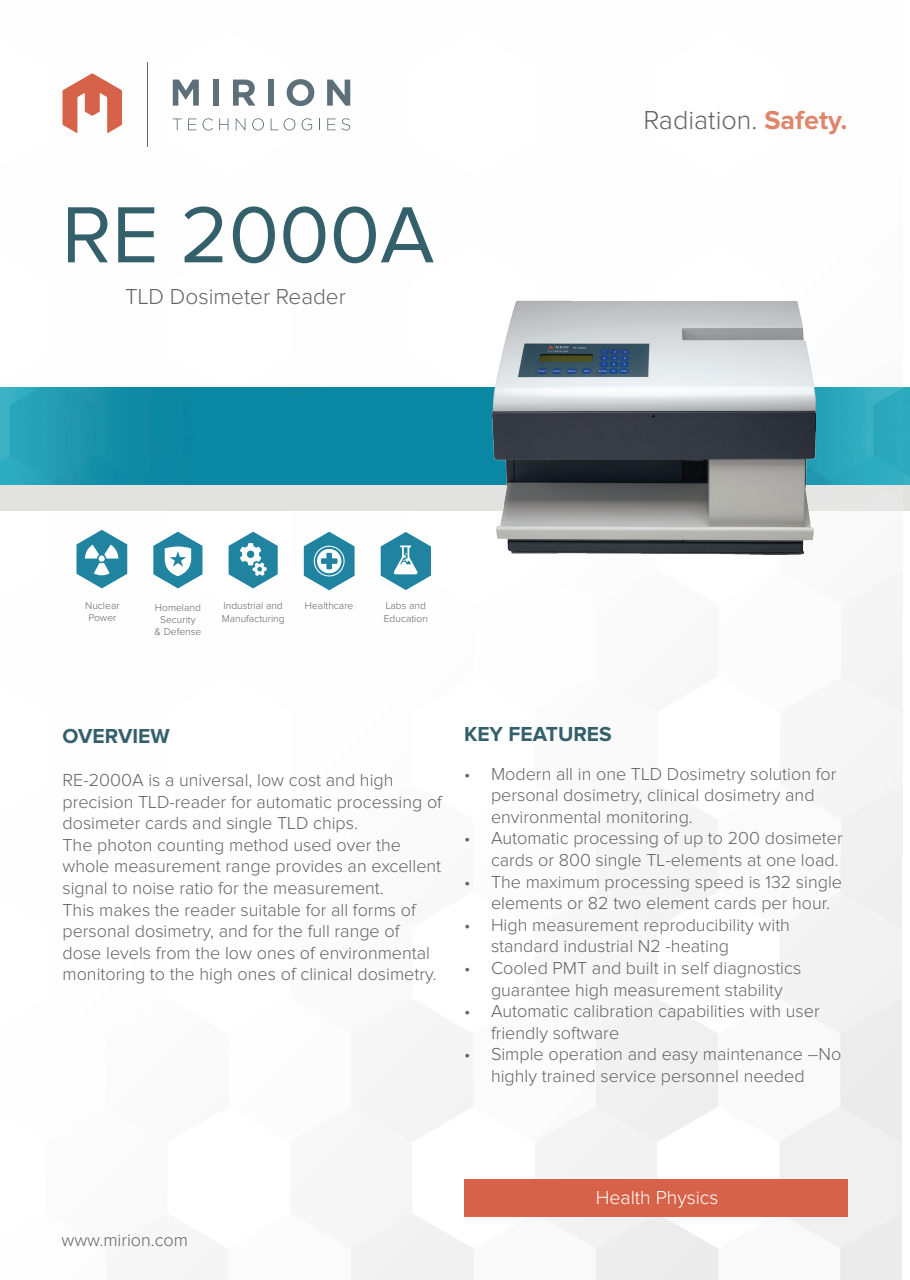
<style>
.page{position:relative;width:910px;height:1280px;background:#fff}
.page>*{position:absolute;margin:0;border:0;box-sizing:border-box;transform-origin:0 0}
.Product_Title{font:82.5px "Proxima Nova";color:#34606b}
.t1{font:300 27px "Proxima Nova";color:#636366}
.Product_Subtitle{font:300 22.5px "Proxima Nova";color:#636366}
.Chacteristics_-_Head{font:700 21px "Proxima Nova";color:#34606b}
.Header_2{font:700 21px "Proxima Nova";color:#34606b}
.t2{font:300 19.5px "Proxima Nova";color:#fff}
.Overview_Key_Feature{font:300 18px/21.6px "Proxima Nova";color:#636366}
.Icon_Labels{font:300 10.2px/12.3px "Proxima Nova";color:#636366}
.s1{font-weight:700;color:#df856b}
</style>
<div class="page">
<img style="left:0;top:62px;width:902px;height:1218px">
<hr style="left:147px;top:63px;width:1px;height:84px;background:#5d707a">
<svg style="left:173px;top:119px;width:9px;height:11px"></svg>
<svg style="left:188px;top:119px;width:9px;height:11px"></svg>
<svg style="left:203px;top:118px;width:10px;height:12px"></svg>
<svg style="left:219px;top:119px;width:9px;height:11px"></svg>
<svg style="left:236px;top:119px;width:9px;height:11px"></svg>
<svg style="left:252px;top:118px;width:12px;height:12px"></svg>
<svg style="left:271px;top:119px;width:7px;height:11px"></svg>
<svg style="left:284px;top:118px;width:11px;height:12px"></svg>
<svg style="left:302px;top:118px;width:10px;height:12px"></svg>
<svg style="left:327px;top:118px;width:23px;height:12px"></svg>
<svg style="left:173px;top:80px;width:26px;height:26px"></svg>
<div style="left:213px;top:80px;width:6px;height:26px;background:#5d707a"></div>
<svg style="left:233px;top:80px;width:22px;height:26px"></svg>
<div style="left:268px;top:80px;width:6px;height:26px;background:#5d707a"></div>
<svg style="left:287px;top:79px;width:27px;height:27px"></svg>
<svg style="left:327px;top:80px;width:23px;height:26px"></svg>
<svg style="left:63px;top:73px;width:59px;height:60px"></svg>
<img style="left:0;top:387px;width:910px;height:97px">
<svg style="left:381px;top:532px;width:50px;height:58px"></svg>
<svg style="left:304px;top:532px;width:51px;height:58px"></svg>
<svg style="left:229px;top:532px;width:49px;height:56px"></svg>
<svg style="left:153px;top:532px;width:49px;height:56px"></svg>
<svg style="left:77px;top:530px;width:50px;height:58px"></svg>
<div style="left:464px;top:1179px;width:383px;height:38px;background:#d66249"></div>
<img style="left:492px;top:301px;width:323px;height:253px">
<p class="Product_Title" style="left:62px;top:197px;width:374px">RE 2000A</p>
<p class="Product_Subtitle" style="left:125px;top:286px;width:222px">TLD Dosimeter Reader</p>
<h2 class="t1" style="left:643px;top:108px;width:206px">Radiation. <span class="s1">Safety.</span></h2>
<p class="Icon_Labels" style="left:85px;top:600px;width:36px">Nuclear</p>
<p class="Icon_Labels" style="left:88px;top:612px;width:30px">Power</p>
<p class="Icon_Labels" style="left:155px;top:601px;width:47px;text-align:center">Homeland<br>Security</p>
<p class="Icon_Labels" style="left:155px;top:626px;width:48px">&amp; Defense</p>
<p class="Icon_Labels" style="left:224px;top:600px;width:61px">Industrial and</p>
<p class="Icon_Labels" style="left:305px;top:600px;width:50px">Healthcare</p>
<p class="Icon_Labels" style="left:222px;top:612px;width:64px">Manufacturing</p>
<p class="Icon_Labels" style="left:384px;top:600px;width:46px">Labs and<br>Education</p>
<p class="Header_2" style="left:63px;top:726px;width:109px">OVERVIEW</p>
<p class="Overview_Key_Feature" style="left:63px;top:770px;width:381px">RE-2000A is a universal, low cost and high precision TLD-reader for automatic processing of dosimeter cards and single TLD chips.</p>
<p class="Overview_Key_Feature" style="left:63px;top:835px;width:380px">The photon counting method used over the whole measurement range provides an excellent signal to noise ratio for the measurement.<br>This makes the reader suitable for all forms of personal dosimetry, and for the full range of dose levels from the low ones of environmental monitoring to the high ones of clinical dosimetry.</p>
<p class="Chacteristics_-_Head" style="left:464px;top:724px;width:149px">KEY FEATURES</p>
<p class="Overview_Key_Feature" style="left:491px;top:763px;width:347px;text-indent:-27px">• Modern all in one TLD Dosimetry solution for personal dosimetry, clinical dosimetry and environmental monitoring.</p>
<p class="Overview_Key_Feature" style="left:464px;top:828px;width:380px;text-align:right">• Automatic processing of up to 200 dosimeter cards or 800 single TL-elements at one load.</p>
<p class="Overview_Key_Feature" style="left:491px;top:871px;width:353px;text-indent:-27px">• The maximum processing speed is 132 single elements or 82 two element cards per hour.</p>
<p class="Overview_Key_Feature" style="left:491px;top:915px;width:300px;text-indent:-27px">• High measurement reproducibility with standard industrial N2 -heating</p>
<p class="Overview_Key_Feature" style="left:464px;top:958px;width:339px;text-align:center">• Cooled PMT and built in self diagnostics guarantee high measurement stability</p>
<p class="Overview_Key_Feature" style="left:491px;top:1001px;width:330px;text-indent:-27px">• Automatic calibration capabilities with user friendly software</p>
<p class="Overview_Key_Feature" style="left:464px;top:1044px;width:379px;text-align:center">• Simple operation and easy maintenance –No highly trained service personnel needed</p>
<p class="Overview_Key_Feature" style="left:61px;top:1230px;width:128px">www.mirion.com</p>
<p class="t2" style="left:596px;top:1189px;width:124px">Health Physics</p>
</div>
